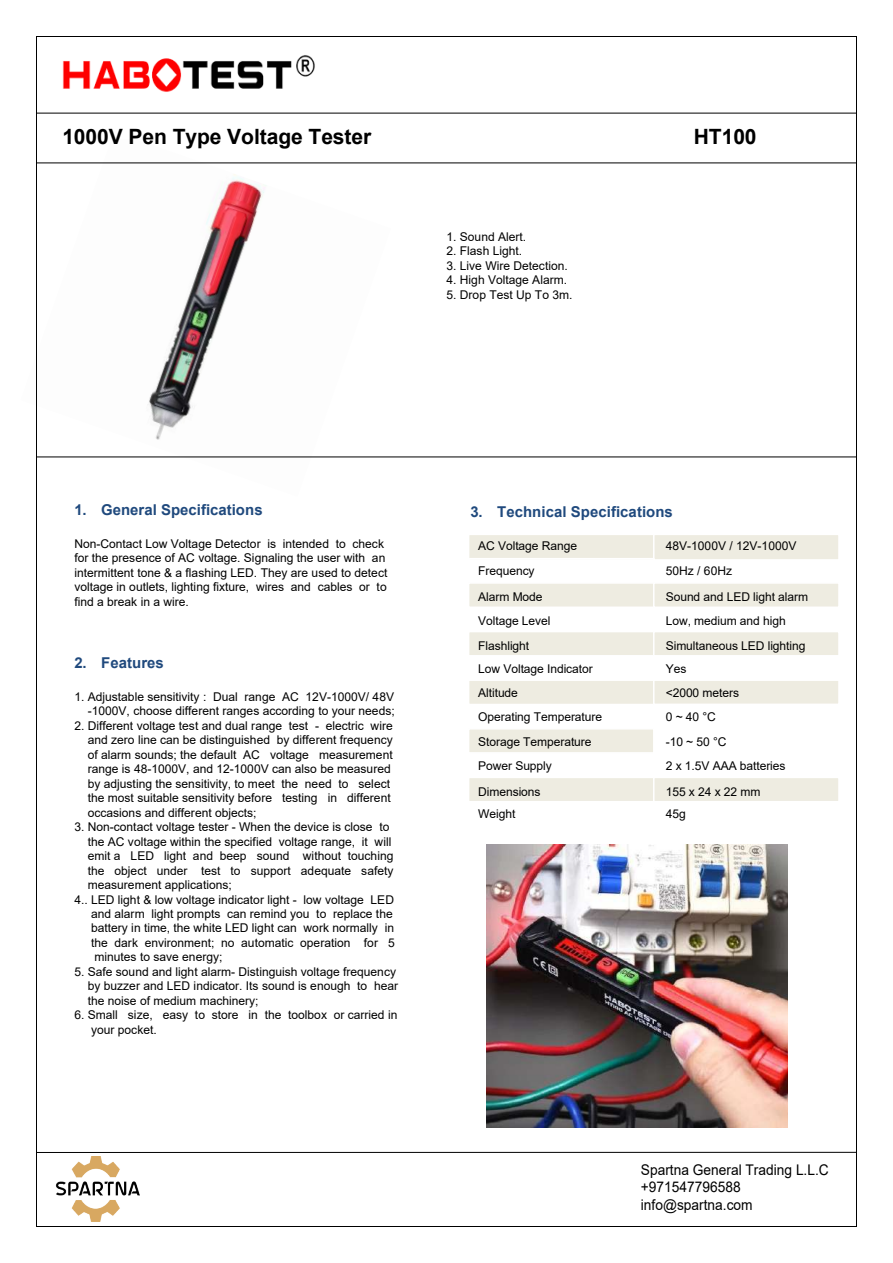
<style>
.page{position:relative;width:893px;height:1263px;background:#fff}
.page>*{position:absolute;margin:0;border:0;box-sizing:border-box;transform-origin:0 0}
.t1{font:700 21px "Arial";letter-spacing:-.005em;color:#000}
.t2{font:700 15px "Arial";letter-spacing:.005em;color:#1f497d}
.t3{font:14.7px/17.7px "Arial";color:#000;scale:.93 1}
.t4{font:12px/14.4px "Arial";color:#000}
</style>
<div class="page">
<img style="left:37px;top:162px;width:354px;height:295px">
<img style="left:46px;top:55px;width:286px;height:58px">
<div style="left:468px;top:631px;width:187px;height:26px;background:#eeece1;border:2px solid #fff"></div>
<div style="left:653px;top:631px;width:187px;height:26px;background:#eeece1;border:2px solid #fff"></div>
<div style="left:468px;top:655px;width:187px;height:26px;border:2px solid #fff"></div>
<div style="left:653px;top:655px;width:187px;height:26px;border:2px solid #fff"></div>
<div style="left:468px;top:679px;width:187px;height:26px;background:#eeece1;border:2px solid #fff"></div>
<div style="left:653px;top:679px;width:187px;height:26px;background:#eeece1;border:2px solid #fff"></div>
<div style="left:653px;top:704px;width:187px;height:25px;border:2px solid #fff"></div>
<div style="left:468px;top:728px;width:187px;height:26px;background:#eeece1;border:2px solid #fff"></div>
<div style="left:468px;top:752px;width:187px;height:26px;border:2px solid #fff"></div>
<div style="left:468px;top:777px;width:187px;height:25px;background:#eeece1;border:2px solid #fff"></div>
<div style="left:653px;top:777px;width:187px;height:25px;background:#eeece1;border:2px solid #fff"></div>
<div style="left:468px;top:801px;width:187px;height:26px;border:2px solid #fff"></div>
<div style="left:653px;top:801px;width:187px;height:26px;border:2px solid #fff"></div>
<div style="left:468px;top:582px;width:187px;height:26px;background:#eeece1;border:2px solid #fff"></div>
<div style="left:653px;top:582px;width:187px;height:26px;background:#eeece1;border:2px solid #fff"></div>
<img style="left:56px;top:1157px;width:84px;height:65px">
<hr style="left:36px;top:113px;width:820px;height:1px;background:#000">
<hr style="left:36px;top:1152px;width:820px;height:1px;background:#000">
<hr style="left:36px;top:163px;width:820px;height:1px;background:#000">
<hr style="left:36px;top:457px;width:820px;height:1px;background:#000">
<hr style="left:37px;top:36px;width:819px;height:1px;background:#000">
<hr style="left:37px;top:1226px;width:819px;height:1px;background:#000">
<hr style="left:36px;top:37px;width:1px;height:1189px;background:#000">
<hr style="left:856px;top:37px;width:1px;height:1189px;background:#000">
<div style="left:468px;top:534px;width:187px;height:27px;background:#eeece1;border:2px solid #fff"></div>
<div style="left:653px;top:534px;width:187px;height:27px;background:#eeece1;border:2px solid #fff"></div>
<div style="left:468px;top:558px;width:187px;height:24px;border:2px solid #fff"></div>
<img style="left:487px;top:844px;width:300px;height:283px">
<h1 class="t1" style="left:62px;top:122px;width:310px">1000V Pen Type Voltage Tester</h1>
<h1 class="t1" style="left:694px;top:122px;width:64px">HT100</h1>
<p class="t4" style="left:446px;top:229px;width:81px">1. Sound Alert.</p>
<p class="t4" style="left:446px;top:244px;width:77px">2. Flash Light.</p>
<p class="t4" style="left:446px;top:258px;width:123px">3. Live Wire Detection.</p>
<p class="t4" style="left:446px;top:273px;width:122px">4. High Voltage Alarm.</p>
<p class="t4" style="left:446px;top:287px;width:128px">5. Drop Test Up To 3m.</p>
<p class="t2" style="left:74px;top:500px;width:190px">1. General Specifications</p>
<p class="t4" style="left:74px;top:536px;width:315px">Non-Contact Low Voltage Detector is intended to check for the presence of AC voltage. Signaling the user with an intermittent tone &amp; a flashing LED. They are used to detect voltage in outlets, lighting fixture, wires and cables or to find a break in a wire.</p>
<p class="t4" style="left:478px;top:538px;width:100px">AC Voltage Range</p>
<p class="t4" style="left:666px;top:538px;width:132px">48V-1000V / 12V-1000V</p>
<p class="t2" style="left:470px;top:501px;width:204px">3. Technical Specifications</p>
<p class="t4" style="left:478px;top:564px;width:58px">Frequency</p>
<p class="t4" style="left:666px;top:564px;width:68px">50Hz / 60Hz</p>
<p class="t4" style="left:666px;top:589px;width:144px">Sound and LED light alarm</p>
<p class="t4" style="left:478px;top:589px;width:66px">Alarm Mode</p>
<p class="t2" style="left:74px;top:653px;width:91px">2. Features</p>
<p class="t4" style="left:74px;top:689px;width:322px;text-align:right">1. Adjustable sensitivity : Dual range AC 12V-1000V/ 48V -1000V, choose different ranges according to your needs;</p>
<p class="t4" style="left:88px;top:718px;width:307px;text-indent:-13px">2. Different voltage test and dual range test - electric wire and zero line can be distinguished by different frequency of alarm sounds; the default AC voltage measurement range is 48-1000V, and 12-1000V can also be measured by adjusting the sensitivity, to meet the need to select the most suitable sensitivity before testing in different occasions and different objects;</p>
<p class="t4" style="left:74px;top:820px;width:317px">3. Non-contact voltage tester - When the device is close to</p>
<p class="t4" style="left:88px;top:834px;width:305px">the AC voltage within the specified voltage range, it will</p>
<p class="t4" style="left:88px;top:849px;width:307px">emit a LED light and beep sound without touching</p>
<p class="t4" style="left:88px;top:863px;width:307px">the object under test to support adequate safety</p>
<p class="t4" style="left:88px;top:877px;width:146px">measurement applications;</p>
<p class="t4" style="left:74px;top:892px;width:321px">4.. LED light &amp; low voltage indicator light - low voltage LED</p>
<p class="t4" style="left:91px;top:906px;width:303px">and alarm light prompts can remind you to replace the</p>
<p class="t4" style="left:91px;top:921px;width:304px">battery in time, the white LED light can work normally in</p>
<p class="t4" style="left:91px;top:935px;width:305px">the dark environment; no automatic operation for 5</p>
<p class="t4" style="left:94px;top:950px;width:130px">minutes to save energy;</p>
<p class="t4" style="left:88px;top:964px;width:312px;text-indent:-13px">5. Safe sound and light alarm- Distinguish voltage frequency by buzzer and LED indicator. Its sound is enough to hear the noise of medium machinery;</p>
<p class="t4" style="left:91px;top:1008px;width:308px;text-indent:-17px">6. Small size, easy to store in the toolbox or carried in your pocket.</p>
<p class="t4" style="left:478px;top:613px;width:74px">Voltage Level</p>
<p class="t4" style="left:478px;top:639px;width:52px">Flashlight</p>
<p class="t4" style="left:478px;top:656px;width:116px;line-height:24px">Low Voltage Indicator<br>Altitude</p>
<p class="t4" style="left:478px;top:709px;width:125px">Operating Temperature</p>
<p class="t4" style="left:478px;top:735px;width:115px">Storage Temperature</p>
<p class="t4" style="left:478px;top:784px;width:64px">Dimensions</p>
<p class="t4" style="left:478px;top:759px;width:75px">Power Supply</p>
<p class="t4" style="left:666px;top:613px;width:121px">Low, medium and high</p>
<p class="t4" style="left:666px;top:639px;width:141px">Simultaneous LED lighting</p>
<p class="t4" style="left:666px;top:661px;width:22px">Yes</p>
<p class="t4" style="left:666px;top:680px;width:75px;line-height:24px">&lt;2000 meters<br>0 ~ 40 °C</p>
<p class="t4" style="left:666px;top:730px;width:121px;line-height:24px">-10 ~ 50 °C<br>2 x 1.5V AAA batteries</p>
<p class="t4" style="left:666px;top:784px;width:96px">155 x 24 x 22 mm</p>
<p class="t4" style="left:478px;top:806px;width:39px">Weight</p>
<p class="t4" style="left:666px;top:806px;width:21px">45g</p>
<p class="t3" style="left:641px;top:1161px;width:204px">Spartna General Trading L.L.C +971547796588 info@spartna.com</p>
</div>
